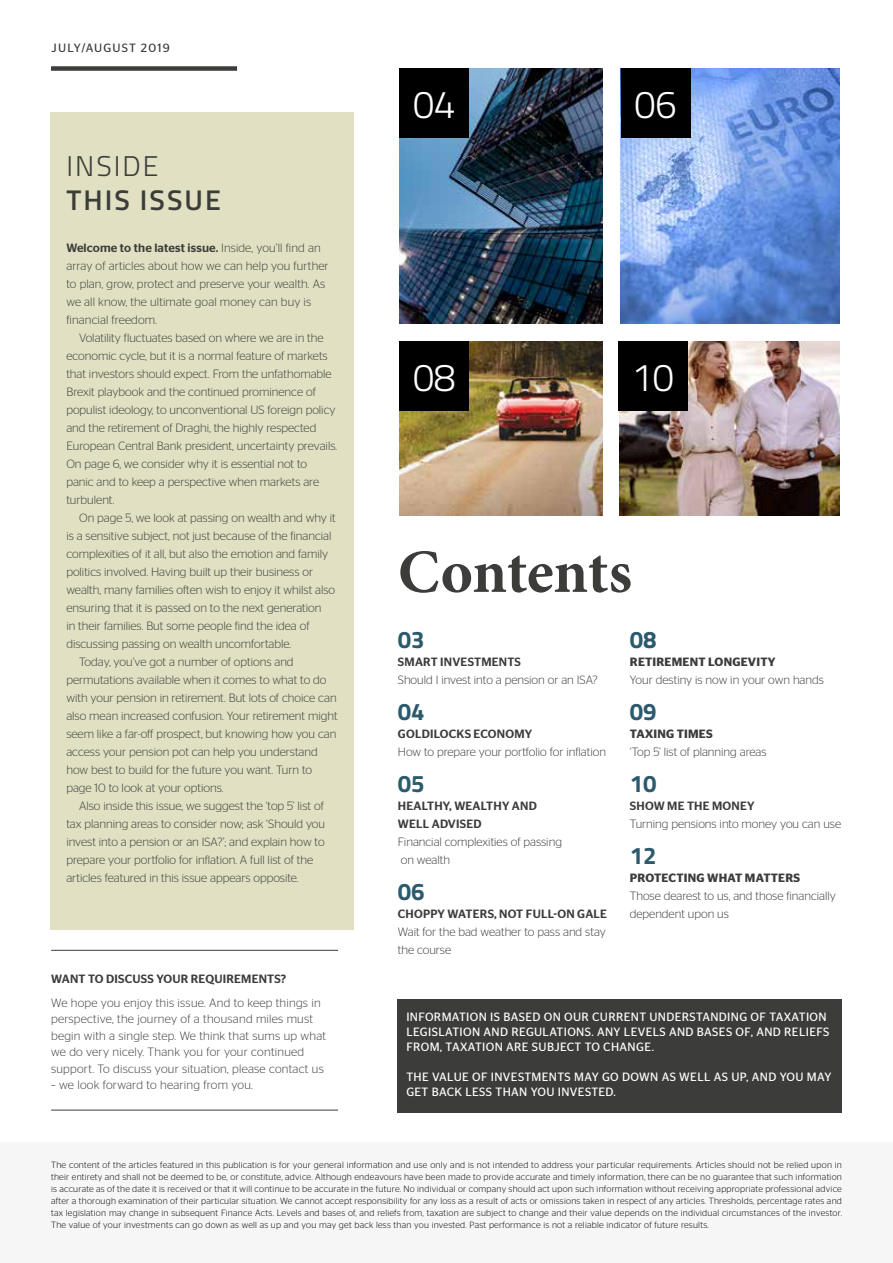
<style>
.page{position:relative;width:893px;height:1263px;background:#fff}
.page>*{position:absolute;margin:0;border:0;box-sizing:border-box;transform-origin:0 0}
.t1{font:700 61.5px "Minion Pro";letter-spacing:-.01em;color:#3c3c3b}
.t2{font:300 39px "Titillium";letter-spacing:-.02em;color:#fff}
.t3{font:600 28.5px "Titillium";letter-spacing:.07em;color:#3c3c3b}
.t4{font:300 28.5px "Titillium";letter-spacing:.07em;color:#3c3c3b}
.t5{font:700 24px "Titillium";color:#2c5a6d}
.t6{font:300 12px/18px "Stag Sans";color:#3c3c3b}
.t7{font:300 12px/16.5px "Stag Sans";letter-spacing:.02em;color:#3c3c3b}
.t8{font:12px/15px "Stag Sans";letter-spacing:.03em;color:#fff}
.t9{font:500 12px/18px "Stag Sans";letter-spacing:.02em;color:#3c3c3b}
.t10{font:600 12px "Stag Sans";letter-spacing:.02em;color:#3c3c3b}
.t11{font:12px "Stag Sans";letter-spacing:.1em;color:#3c3c3b}
.t12{font:300 9px/12px "Stag Sans";letter-spacing:.03em;color:#000;text-align:justify}
.s1{font-weight:500}
</style>
<div class="page">
<div style="left:50px;top:112px;width:303px;height:817px;background:#e1e0c2"></div>
<div style="left:0;top:1142px;width:893px;height:121px;background:#f6f6f6"></div>
<div style="left:398px;top:999px;width:444px;height:113px;background:#3c3c3b"></div>
<img style="left:399px;top:69px;width:203px;height:254px">
<img style="left:621px;top:69px;width:218px;height:254px">
<img style="left:399px;top:341px;width:203px;height:174px">
<img style="left:619px;top:341px;width:220px;height:174px">
<div style="left:400px;top:69px;width:69px;height:69px;background:#000"></div>
<div style="left:621px;top:69px;width:69px;height:69px;background:#000"></div>
<div style="left:400px;top:341px;width:69px;height:69px;background:#000"></div>
<div style="left:618px;top:341px;width:69px;height:69px;background:#000"></div>
<div style="left:51px;top:66px;width:186px;height:5px;background:#3c3c3b"></div>
<hr style="left:51px;top:950px;width:287px;height:1px;background:#3c3c3b">
<hr style="left:51px;top:1110px;width:287px;height:1px;background:#3c3c3b">
<p class="t11" style="left:52px;top:41px;width:120px">JULY/AUGUST 2019</p>
<h3 class="t4" style="left:67px;top:145px;width:94px">INSIDE</h3>
<h3 class="t3" style="left:67px;top:179px;width:156px">THIS ISSUE</h3>
<p class="t6" style="left:66px;top:239px;width:264px"><span class="s1">Welcome to the latest issue.</span> Inside, you’ll find an array of articles about how we can help you further to plan, grow, protect and preserve your wealth. As we all know, the ultimate goal money can buy is financial freedom.</p>
<p class="t6" style="left:66px;top:329px;width:272px;text-indent:13px">Volatility fluctuates based on where we are in the economic cycle, but it is a normal feature of markets that investors should expect. From the unfathomable Brexit playbook and the continued prominence of populist ideology, to unconventional US foreign policy and the retirement of Draghi, the highly respected European Central Bank president, uncertainty prevails.<br>On page 6, we consider why it is essential not to panic and to keep a perspective when markets are turbulent.</p>
<p class="t6" style="left:79px;top:509px;width:258px">On page 5, we look at passing on wealth and why it</p>
<p class="t6" style="left:66px;top:527px;width:267px">is a sensitive subject, not just because of the financial</p>
<p class="t6" style="left:66px;top:545px;width:263px">complexities of it all, but also the emotion and family</p>
<p class="t6" style="left:66px;top:563px;width:248px">politics involved. Having built up their business or</p>
<p class="t6" style="left:66px;top:581px;width:270px">wealth, many families often wish to enjoy it whilst also</p>
<p class="t6" style="left:66px;top:599px;width:257px">ensuring that it is passed on to the next generation</p>
<p class="t6" style="left:66px;top:617px;width:245px">in their families. But some people find the idea of</p>
<p class="t6" style="left:66px;top:635px;width:226px">discussing passing on wealth uncomfortable.</p>
<p class="t6" style="left:79px;top:653px;width:216px">Today, you’ve got a number of options and</p>
<p class="t6" style="left:66px;top:671px;width:262px">permutations available when it comes to what to do</p>
<p class="t6" style="left:66px;top:689px;width:272px">with your pension in retirement. But lots of choice can</p>
<p class="t6" style="left:66px;top:707px;width:273px">also mean increased confusion. Your retirement might</p>
<p class="t6" style="left:66px;top:725px;width:272px">seem like a far-off prospect, but knowing how you can</p>
<p class="t6" style="left:66px;top:743px;width:253px">access your pension pot can help you understand</p>
<p class="t6" style="left:66px;top:761px;width:247px">how best to build for the future you want. Turn to</p>
<p class="t6" style="left:66px;top:779px;width:159px">page 10 to look at your options.</p>
<p class="t6" style="left:79px;top:797px;width:246px">Also inside this issue, we suggest the ‘top 5’ list of</p>
<p class="t6" style="left:66px;top:815px;width:260px">tax planning areas to consider now; ask ‘Should you</p>
<p class="t6" style="left:66px;top:833px;width:260px">invest into a pension or an ISA?’; and explain how to</p>
<p class="t6" style="left:66px;top:851px;width:248px">prepare your portfolio for inflation. A full list of the</p>
<p class="t6" style="left:66px;top:869px;width:234px">articles featured in this issue appears opposite.</p>
<p class="t9" style="left:51px;top:969px;width:237px">WANT TO DISCUSS YOUR REQUIREMENTS?</p>
<p class="t7" style="left:51px;top:994px;width:276px">We hope you enjoy this issue. And to keep things in perspective, the journey of a thousand miles must begin with a single step. We think that sums up what we do very nicely. Thank you for your continued support. To discuss your situation, please contact us</p>
<p class="t7" style="left:51px;top:1076px;width:203px">– we look forward to hearing from you.</p>
<h2 class="t2" style="left:413px;top:76px;width:44px">04</h2>
<h2 class="t2" style="left:634px;top:76px;width:44px">06</h2>
<h2 class="t2" style="left:413px;top:349px;width:44px">08</h2>
<h2 class="t2" style="left:631px;top:349px;width:44px">10</h2>
<h1 class="t1" style="left:398px;top:529px;width:236px">Contents</h1>
<h3 class="t5" style="left:398px;top:621px;width:28px">03</h3>
<p class="t9" style="left:398px;top:653px;width:125px">SMART INVESTMENTS</p>
<p class="t6" style="left:398px;top:671px;width:201px">Should I invest into a pension or an ISA?</p>
<h3 class="t5" style="left:398px;top:693px;width:28px">04</h3>
<p class="t9" style="left:398px;top:725px;width:136px">GOLDILOCKS ECONOMY</p>
<p class="t6" style="left:398px;top:743px;width:210px">How to prepare your portfolio for inflation</p>
<h3 class="t5" style="left:398px;top:765px;width:28px">05</h3>
<p class="t9" style="left:398px;top:797px;width:140px">HEALTHY, WEALTHY AND<br>WELL ADVISED</p>
<p class="t6" style="left:398px;top:833px;width:166px">Financial complexities of passing on wealth</p>
<h3 class="t5" style="left:398px;top:873px;width:28px">06</h3>
<p class="t9" style="left:398px;top:905px;width:211px">CHOPPY WATERS, NOT FULL-ON GALE</p>
<p class="t6" style="left:398px;top:923px;width:210px">Wait for the bad weather to pass and stay the course</p>
<h3 class="t5" style="left:630px;top:621px;width:28px">08</h3>
<p class="t10" style="left:630px;top:655px;width:147px">RETIREMENT LONGEVITY</p>
<p class="t6" style="left:630px;top:671px;width:196px">Your destiny is now in your own hands</p>
<h3 class="t5" style="left:630px;top:693px;width:28px">09</h3>
<p class="t10" style="left:630px;top:727px;width:84px">TAXING TIMES</p>
<p class="t6" style="left:630px;top:743px;width:138px">‘Top 5’ list of planning areas</p>
<h3 class="t5" style="left:630px;top:765px;width:28px">10</h3>
<p class="t9" style="left:630px;top:797px;width:126px">SHOW ME THE MONEY</p>
<p class="t6" style="left:630px;top:815px;width:213px">Turning pensions into money you can use</p>
<h3 class="t5" style="left:630px;top:837px;width:28px">12</h3>
<p class="t10" style="left:630px;top:871px;width:172px">PROTECTING WHAT MATTERS</p>
<p class="t6" style="left:630px;top:887px;width:208px">Those dearest to us, and those financially dependent upon us</p>
<p class="t8" style="left:406px;top:1009px;width:425px">INFORMATION IS BASED ON OUR CURRENT UNDERSTANDING OF TAXATION<br>LEGISLATION AND REGULATIONS. ANY LEVELS AND BASES OF, AND RELIEFS<br>FROM, TAXATION ARE SUBJECT TO CHANGE.</p>
<p class="t8" style="left:406px;top:1069px;width:426px">THE VALUE OF INVESTMENTS MAY GO DOWN AS WELL AS UP, AND YOU MAY<br>GET BACK LESS THAN YOU INVESTED.</p>
<p class="t12" style="left:51px;top:1159px;width:792px">The content of the articles featured in this publication is for your general information and use only and is not intended to address your particular requirements. Articles should not be relied upon in their entirety and shall not be deemed to be, or constitute, advice. Although endeavours have been made to provide accurate and timely information, there can be no guarantee that such information is accurate as of the date it is received or that it will continue to be accurate in the future. No individual or company should act upon such information without receiving appropriate professional advice after a thorough examination of their particular situation. We cannot accept responsibility for any loss as a result of acts or omissions taken in respect of any articles. Thresholds, percentage rates and tax legislation may change in subsequent Finance Acts. Levels and bases of, and reliefs from, taxation are subject to change and their value depends on the individual circumstances of the investor.<br>The value of your investments can go down as well as up and you may get back less than you invested. Past performance is not a reliable indicator of future results.</p>
</div>
